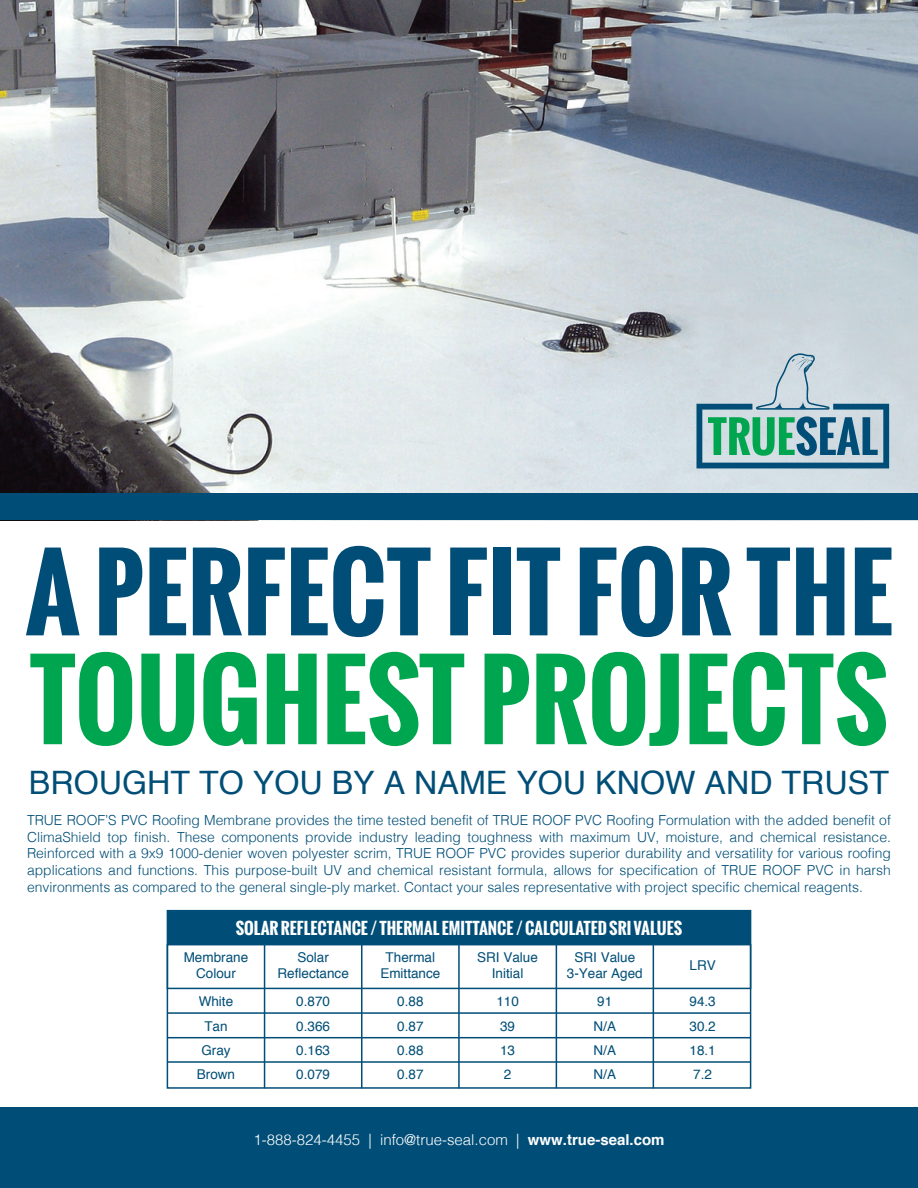
<style>
.page{position:relative;width:918px;height:1188px;background:#fff}
.page>*{position:absolute;margin:0;border:0;box-sizing:border-box;transform-origin:0 0}
.t1{font:700 103.05px "Oswald";color:#00a54f}
.t2{font:700 99.9px "Oswald";color:#004e77}
.t3{font:32.25px "Helvetica";color:#004e77}
.t4{font:700 16.2px "Oswald";color:#fff}
.t5{font:300 15px "Helvetica";color:#fff}
.t6{font:300 13.8px/16.6px "Helvetica";color:#004e77;text-align:justify}
.t7{font:13.5px/24.3px "Helvetica";color:#004e77;text-align:center}
.s1{font-weight:700}
</style>
<div class="page">
<img style="left:0;top:0;width:918px;height:493px">
<div style="left:0;top:493px;width:918px;height:27px;background:#004e77"></div>
<svg style="left:696px;top:353px;width:193px;height:115px;background:#94b9be"></svg>
<div style="left:167px;top:910px;width:584px;height:179px;border:2px solid #004e77"></div>
<div style="left:167px;top:911px;width:584px;height:34px;background:#004e77"></div>
<div style="left:167px;top:944px;width:584px;height:45px;border:2px solid #004e77"></div>
<hr style="left:167px;top:1012px;width:584px;height:2px;background:#004e77">
<hr style="left:167px;top:1037px;width:584px;height:1px;background:#004e77">
<hr style="left:167px;top:1061px;width:584px;height:2px;background:#004e77">
<hr style="left:264px;top:911px;width:1px;height:177px;background:#004e77">
<hr style="left:361px;top:911px;width:1px;height:177px;background:#004e77">
<hr style="left:458px;top:911px;width:2px;height:177px;background:#004e77">
<hr style="left:556px;top:911px;width:1px;height:177px;background:#004e77">
<hr style="left:653px;top:911px;width:1px;height:177px;background:#004e77">
<div style="left:0;top:1107px;width:918px;height:81px;background:#004e77"></div>
<h2 class="t2" style="left:25px;top:518px;width:869px">A PERFECT FIT FOR THE</h2>
<h1 class="t1" style="left:30px;top:624px;width:860px">TOUGHEST PROJECTS</h1>
<h3 class="t3" style="left:29px;top:758px;width:862px">BROUGHT TO YOU BY A NAME YOU KNOW AND TRUST</h3>
<p class="t6" style="left:27px;top:811px;width:865px">TRUE ROOF’S PVC Roofing Membrane provides the time tested benefit of TRUE ROOF PVC Roofing Formulation with the added benefit of ClimaShield top finish. These components provide industry leading toughness with maximum UV, moisture, and chemical resistance.<br>Reinforced with a 9x9 1000-denier woven polyester scrim, TRUE ROOF PVC provides superior durability and versatility for various roofing applications and functions. This purpose-built UV and chemical resistant formula, allows for specification of TRUE ROOF PVC in harsh environments as compared to the general single-ply market. Contact your sales representative with project specific chemical reagents.</p>
<p class="t4" style="left:236px;top:916px;width:448px">SOLAR REFLECTANCE / THERMAL EMITTANCE / CALCULATED SRI VALUES</p>
<p class="t7" style="left:278px;top:949px;width:73px;line-height:16.2px">Solar<br>Reflectance</p>
<p class="t7" style="left:380px;top:949px;width:62px;line-height:16.2px">Thermal<br>Emittance</p>
<p class="t7" style="left:477px;top:949px;width:62px;line-height:16.2px">SRI Value<br>Initial</p>
<p class="t7" style="left:567px;top:949px;width:77px;line-height:16.2px">SRI Value<br>3-Year Aged</p>
<p class="t7" style="left:690px;top:953px;width:28px">LRV</p>
<p class="t7" style="left:184px;top:949px;width:66px;line-height:16.2px">Membrane<br>Colour</p>
<p class="t7" style="left:197px;top:990px;width:40px">White<br>Tan<br>Gray<br>Brown</p>
<p class="t7" style="left:296px;top:990px;width:35px;text-align:justify">0.870<br>0.366<br>0.163<br>0.079</p>
<p class="t7" style="left:397px;top:990px;width:28px;text-align:justify">0.88<br>0.87<br>0.88<br>0.87</p>
<p class="t7" style="left:496px;top:990px;width:24px;text-align:left">110<br>39<br>13<br>2</p>
<p class="t7" style="left:594px;top:990px;width:24px;text-align:left">91<br>N/A<br>N/A<br>N/A</p>
<p class="t7" style="left:690px;top:990px;width:28px;text-align:justify">94.3<br>30.2<br>18.1<br>7.2</p>
<p class="t5" style="left:253px;top:1127px;width:413px">1-888-824-4455 | info@true-seal.com | <span class="s1">www.true-seal.com</span></p>
</div>
